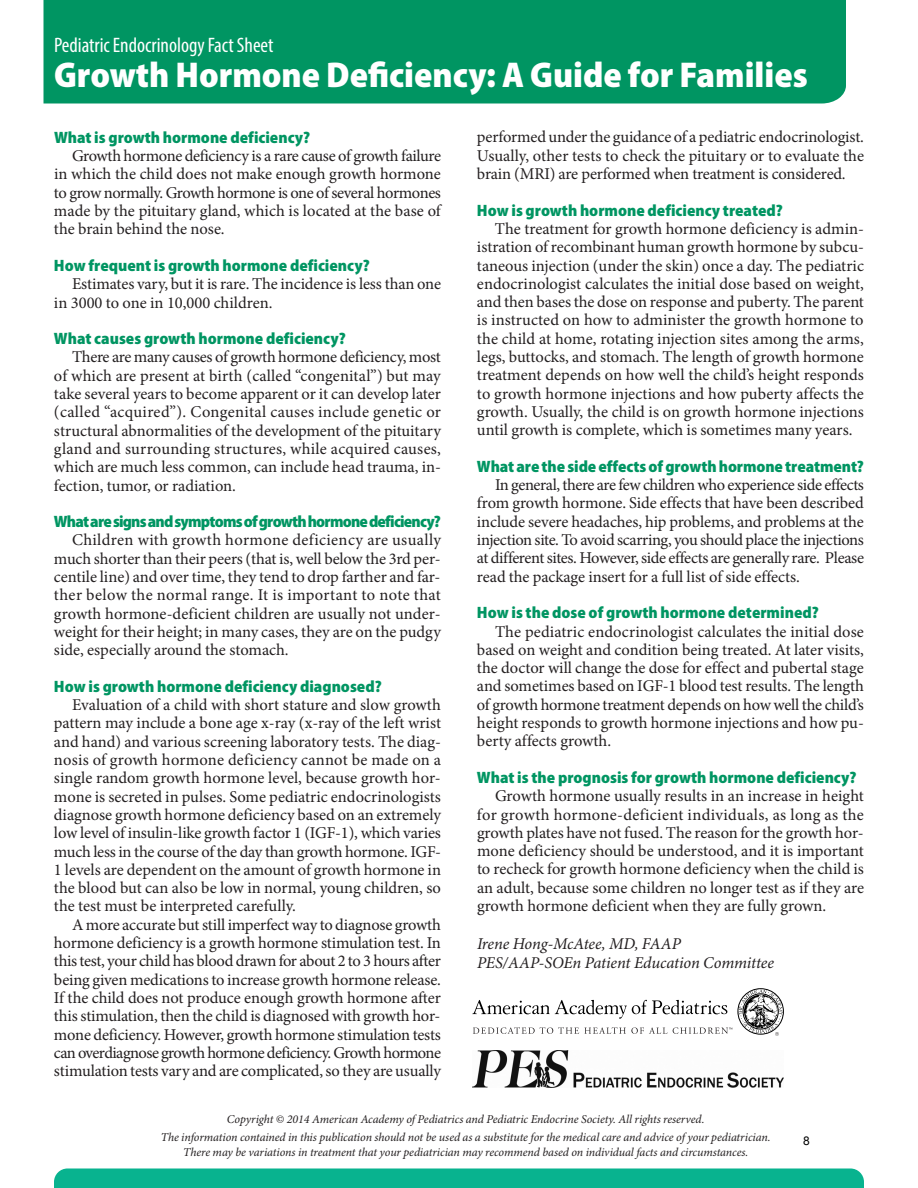
<style>
.page{position:relative;width:918px;height:1188px;background:#fff}
.page>*{position:absolute;margin:0;border:0;box-sizing:border-box;transform-origin:0 0}
.t1{font:900 semi-condensed 36px "Myriad Pro";color:#fff}
.t2{font:condensed 21px "Myriad Pro";color:#fff}
.t3{font:16.5px/18.3px "Minion Pro";letter-spacing:-.005em;color:#231f20;text-align:justify}
.t4{font:900 semi-condensed 16.5px "Myriad Pro";color:#009562}
.t5{font:italic 16.5px/18.9px "Minion Pro";letter-spacing:-.01em;color:#231f20}
.t6{font:900 semi-condensed 16.5px "Myriad Pro";letter-spacing:-.045em;color:#009562}
.t7{font:italic 12px/18px "Minion Pro";letter-spacing:-.01em;color:#231f20;text-align:center}
.t8{font:12px "Arial";color:#000}
</style>
<div class="page">
<div style="left:44px;top:0;width:802px;height:104px;background:#009562"></div>
<svg style="left:473px;top:1087px;width:308px;height:1px"></svg>
<img style="left:473px;top:1050px;width:311px;height:37px">
<svg style="left:473px;top:999px;width:254px;height:20px"></svg>
<svg style="left:473px;top:1027px;width:194px;height:7px"></svg>
<svg style="left:673px;top:1027px;width:59px;height:7px"></svg>
<svg style="left:738px;top:989px;width:45px;height:47px"></svg>
<div style="left:54px;top:1168px;width:810px;height:20px;background:#08b38f"></div>
<p class="t2" style="left:54px;top:37px;width:221px">Pediatric Endocrinology Fact Sheet</p>
<h1 class="t1" style="left:54px;top:61px;width:755px">Growth Hormone Deficiency: A Guide for Families</h1>
<p class="t4" style="left:54px;top:131px;width:258px">What is growth hormone deficiency?</p>
<p class="t3" style="left:54px;top:148px;width:389px;text-indent:18px">Growth hormone deficiency is a rare cause of growth failure in which the child does not make enough growth hormone to grow normally. Growth hormone is one of several hormones made by the pituitary gland, which is located at the base of the brain behind the nose.</p>
<p class="t4" style="left:54px;top:259px;width:317px">How frequent is growth hormone deficiency?</p>
<p class="t3" style="left:54px;top:276px;width:389px;text-indent:18px">Estimates vary, but it is rare. The incidence is less than one in 3000 to one in 10,000 children.</p>
<p class="t4" style="left:54px;top:332px;width:293px">What causes growth hormone deficiency?</p>
<p class="t3" style="left:54px;top:350px;width:389px;text-indent:18px">There are many causes of growth hormone deficiency, most of which are present at birth (called “congenital”) but may take several years to become apparent or it can develop later (called “acquired”). Congenital causes include genetic or structural abnormalities of the development of the pituitary gland and surrounding structures, while acquired causes, which are much less common, can include head trauma, in&shy;fection, tumor, or radiation.</p>
<p class="t6" style="left:54px;top:515px;width:389px">What are signs and symptoms of growth hormone deficiency?</p>
<p class="t3" style="left:54px;top:533px;width:389px;text-indent:18px">Children with growth hormone deficiency are usually much shorter than their peers (that is, well below the 3rd per&shy;centile line) and over time, they tend to drop farther and far&shy;ther below the normal range. It is important to note that growth hormone-deficient children are usually not under&shy;weight for their height; in many cases, they are on the pudgy side, especially around the stomach.</p>
<p class="t4" style="left:54px;top:680px;width:329px">How is growth hormone deficiency diagnosed?</p>
<p class="t3" style="left:54px;top:697px;width:389px;text-indent:18px">Evaluation of a child with short stature and slow growth pattern may include a bone age x-ray (x-ray of the left wrist and hand) and various screening laboratory tests. The diag&shy;nosis of growth hormone deficiency cannot be made on a single random growth hormone level, because growth hor&shy;mone is secreted in pulses. Some pediatric endocrinologists diagnose growth hormone deficiency based on an extremely low level of insulin-like growth factor 1 (IGF-1), which varies much less in the course of the day than growth hormone. IGF-1 levels are dependent on the amount of growth hormone in the blood but can also be low in normal, young children, so the test must be interpreted carefully.</p>
<p class="t3" style="left:54px;top:917px;width:389px;text-indent:18px">A more accurate but still imperfect way to diagnose growth hormone deficiency is a growth hormone stimulation test. In this test, your child has blood drawn for about 2 to 3 hours after being given medications to increase growth hormone release.<br>If the child does not produce enough growth hormone after this stimulation, then the child is diagnosed with growth hor&shy;mone deficiency. However, growth hormone stimulation tests can overdiagnose growth hormone deficiency. Growth hormone stimulation tests vary and are complicated, so they are usually</p>
<p class="t3" style="left:477px;top:130px;width:389px">performed under the guidance of a pediatric endocrinologist.<br>Usually, other tests to check the pituitary or to evaluate the brain (MRI) are performed when treatment is considered.</p>
<p class="t4" style="left:477px;top:204px;width:307px">How is growth hormone deficiency treated?</p>
<p class="t3" style="left:477px;top:221px;width:389px;text-indent:18px">The treatment for growth hormone deficiency is admin&shy;istration of recombinant human growth hormone by subcu&shy;taneous injection (under the skin) once a day. The pediatric endocrinologist calculates the initial dose based on weight, and then bases the dose on response and puberty. The parent is instructed on how to administer the growth hormone to the child at home, rotating injection sites among the arms, legs, buttocks, and stomach. The length of growth hormone treatment depends on how well the child’s height responds to growth hormone injections and how puberty affects the growth. Usually, the child is on growth hormone injections until growth is complete, which is sometimes many years.</p>
<p class="t4" style="left:477px;top:460px;width:389px">What are the side effects of growth hormone treatment?</p>
<p class="t3" style="left:477px;top:477px;width:389px;text-indent:18px">In general, there are few children who experience side effects from growth hormone. Side effects that have been described include severe headaches, hip problems, and problems at the injection site. To avoid scarring, you should place the injections at different sites. However, side effects are generally rare. Please read the package insert for a full list of side effects.</p>
<p class="t4" style="left:477px;top:606px;width:343px">How is the dose of growth hormone determined?</p>
<p class="t3" style="left:477px;top:624px;width:389px;text-indent:18px">The pediatric endocrinologist calculates the initial dose based on weight and condition being treated. At later visits, the doctor will change the dose for effect and pubertal stage and sometimes based on IGF-1 blood test results. The length of growth hormone treatment depends on how well the child’s height responds to growth hormone injections and how pu&shy;berty affects growth.</p>
<p class="t4" style="left:477px;top:771px;width:381px">What is the prognosis for growth hormone deficiency?</p>
<p class="t3" style="left:477px;top:788px;width:389px;text-indent:18px">Growth hormone usually results in an increase in height for growth hormone-deficient individuals, as long as the growth plates have not fused. The reason for the growth hor&shy;mone deficiency should be understood, and it is important to recheck for growth hormone deficiency when the child is an adult, because some children no longer test as if they are growth hormone deficient when they are fully grown.</p>
<p class="t5" style="left:477px;top:936px;width:299px">Irene Hong-McAtee, MD, FAAP<br>PES/AAP-SOEn Patient Education Committee</p>
<p class="t7" style="left:161px;top:1111px;width:611px">Copyright © 2014 American Academy of Pediatrics and Pediatric Endocrine Society. All rights reserved.<br>The information contained in this publication should not be used as a substitute for the medical care and advice of your pediatrician.</p>
<p class="t7" style="left:183px;top:1144px;width:567px">There may be variations in treatment that your pediatrician may recommend based on individual facts and circumstances.</p>
<p class="t8" style="left:803px;top:1133px;width:8px">8</p>
</div>
